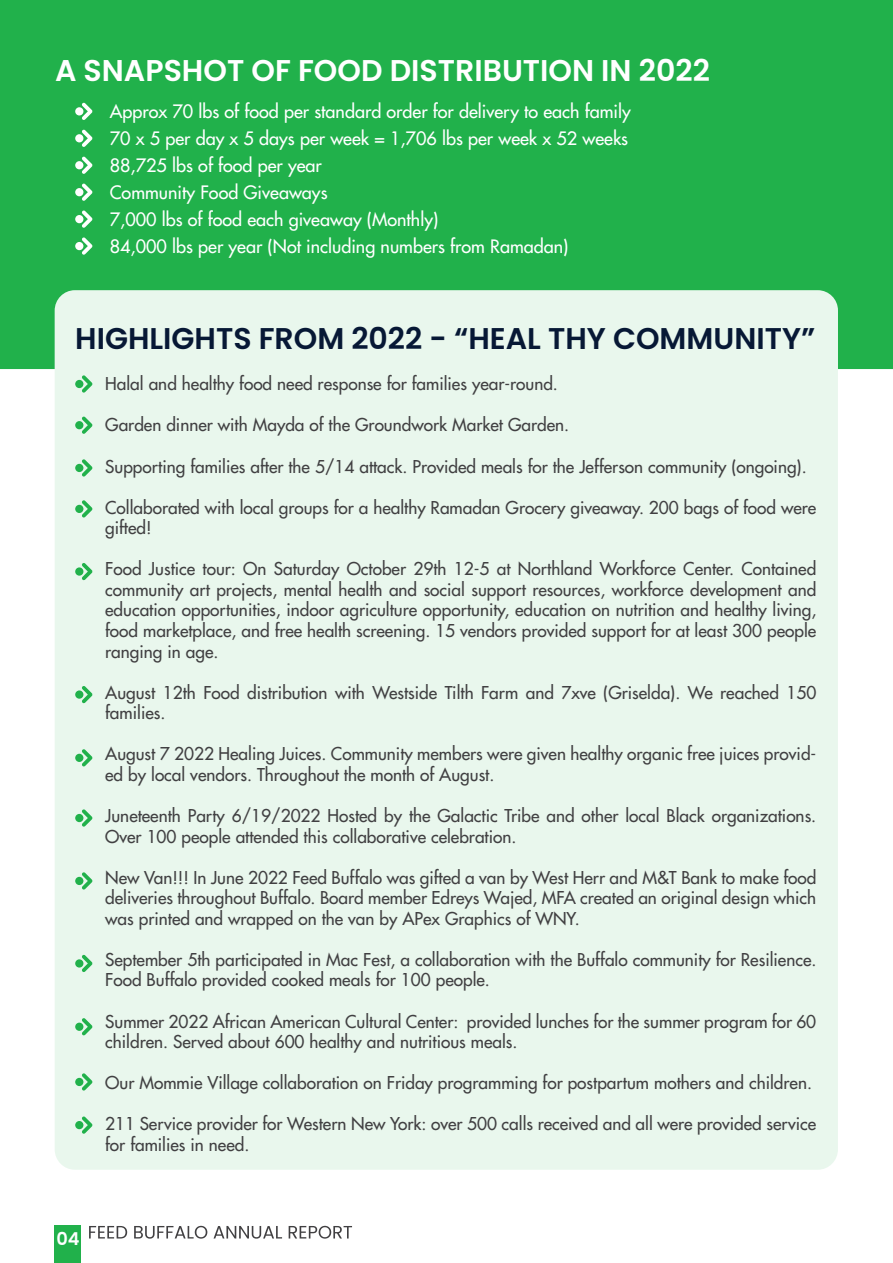
<style>
.page{position:relative;width:893px;height:1263px;background:#fff}
.page>*{position:absolute;margin:0;border:0;box-sizing:border-box;transform-origin:0 0}
.t1{font:600 30px "Poppins";color:#071835}
.t2{font:600 30px "Poppins";color:#fff}
.t3{font:18px/27px "Futura";color:#fff}
.t4{font:600 17.7px "Poppins";color:#fff}
.t5{font:17.25px/20.5px "Futura";color:#414042}
</style>
<div class="page">
<div style="left:55px;top:290px;width:783px;height:880px;background:#e9f7ed;border-radius:20px"></div>
<svg style="left:0;top:0;width:893px;height:369px;fill:#21b14b"></svg>
<svg style="left:82px;top:102px;width:11px;height:18px"></svg>
<div style="left:75px;top:107px;width:8px;height:8px;background:#fff;border-radius:50%"></div>
<svg style="left:82px;top:129px;width:11px;height:18px"></svg>
<div style="left:75px;top:134px;width:8px;height:8px;background:#fff;border-radius:50%"></div>
<svg style="left:82px;top:156px;width:11px;height:18px"></svg>
<div style="left:75px;top:161px;width:8px;height:8px;background:#fff;border-radius:50%"></div>
<svg style="left:82px;top:183px;width:11px;height:18px"></svg>
<div style="left:75px;top:188px;width:8px;height:8px;background:#fff;border-radius:50%"></div>
<svg style="left:82px;top:210px;width:11px;height:18px"></svg>
<div style="left:75px;top:215px;width:8px;height:8px;background:#fff;border-radius:50%"></div>
<svg style="left:82px;top:237px;width:11px;height:18px"></svg>
<div style="left:75px;top:242px;width:8px;height:8px;background:#fff;border-radius:50%"></div>
<svg style="left:82px;top:375px;width:11px;height:18px"></svg>
<div style="left:75px;top:380px;width:8px;height:8px;background:#21b14b;border-radius:50%"></div>
<svg style="left:82px;top:416px;width:11px;height:18px"></svg>
<div style="left:75px;top:421px;width:8px;height:8px;background:#21b14b;border-radius:50%"></div>
<svg style="left:82px;top:459px;width:11px;height:18px"></svg>
<div style="left:75px;top:464px;width:8px;height:8px;background:#21b14b;border-radius:50%"></div>
<svg style="left:82px;top:500px;width:11px;height:18px"></svg>
<div style="left:75px;top:505px;width:8px;height:8px;background:#21b14b;border-radius:50%"></div>
<svg style="left:82px;top:563px;width:11px;height:17px"></svg>
<div style="left:75px;top:567px;width:8px;height:9px;background:#21b14b;border-radius:50%"></div>
<svg style="left:82px;top:686px;width:11px;height:17px"></svg>
<div style="left:75px;top:690px;width:8px;height:9px;background:#21b14b;border-radius:50%"></div>
<svg style="left:82px;top:749px;width:11px;height:18px"></svg>
<div style="left:75px;top:754px;width:8px;height:8px;background:#21b14b;border-radius:50%"></div>
<svg style="left:82px;top:809px;width:11px;height:18px"></svg>
<div style="left:75px;top:814px;width:8px;height:8px;background:#21b14b;border-radius:50%"></div>
<svg style="left:82px;top:872px;width:11px;height:18px"></svg>
<div style="left:75px;top:877px;width:8px;height:8px;background:#21b14b;border-radius:50%"></div>
<svg style="left:82px;top:954px;width:11px;height:18px"></svg>
<div style="left:75px;top:959px;width:8px;height:8px;background:#21b14b;border-radius:50%"></div>
<svg style="left:82px;top:1018px;width:11px;height:17px"></svg>
<div style="left:75px;top:1023px;width:8px;height:8px;background:#21b14b;border-radius:50%"></div>
<svg style="left:82px;top:1073px;width:11px;height:18px"></svg>
<div style="left:75px;top:1078px;width:8px;height:8px;background:#21b14b;border-radius:50%"></div>
<svg style="left:82px;top:1116px;width:11px;height:18px"></svg>
<div style="left:75px;top:1121px;width:8px;height:8px;background:#21b14b;border-radius:50%"></div>
<svg style="left:89px;top:1226px;width:38px;height:12px"></svg>
<svg style="left:134px;top:1226px;width:73px;height:12px"></svg>
<svg style="left:214px;top:1226px;width:68px;height:12px"></svg>
<svg style="left:289px;top:1226px;width:63px;height:12px"></svg>
<div style="left:55px;top:1226px;width:26px;height:37px;background:#21b14b"></div>
<h1 class="t2" style="left:55px;top:54px;width:656px">A SNAPSHOT OF FOOD DISTRIBUTION IN 2022</h1>
<p class="t3" style="left:110px;top:98px;width:523px">Approx 70 lbs of food per standard order for delivery to each family 70 x 5 per day x 5 days per week = 1,706 lbs per week x 52 weeks 88,725 lbs of food per year<br>Community Food Giveaways<br>7,000 lbs of food each giveaway (Monthly)<br>84,000 lbs per year (Not including numbers from Ramadan)</p>
<h1 class="t1" style="left:75px;top:321px;width:742px">HIGHLIGHTS FROM 2022 - “HEAL THY COMMUNITY”</h1>
<p class="t5" style="left:105px;top:374px;width:454px">Halal and healthy food need response for families year-round.</p>
<p class="t5" style="left:105px;top:415px;width:465px">Garden dinner with Mayda of the Groundwork Market Garden.</p>
<p class="t5" style="left:105px;top:456px;width:703px">Supporting families after the 5/14 attack. Provided meals for the Jefferson community (ongoing).</p>
<p class="t5" style="left:105px;top:497px;width:712px">Collaborated with local groups for a healthy Ramadan Grocery giveaway. 200 bags of food were gifted!</p>
<p class="t5" style="left:105px;top:559px;width:713px;text-align:justify">Food Justice tour: On Saturday October 29th 12-5 at Northland Workforce Center. Contained community art projects, mental health and social support resources, workforce development and education opportunities, indoor agriculture opportunity, education on nutrition and healthy living, food marketplace, and free health screening. 15 vendors provided support for at least 300 people ranging in age.</p>
<p class="t5" style="left:105px;top:682px;width:713px">August 12th Food distribution with Westside Tilth Farm and 7xve (Griselda). We reached 150 families.</p>
<p class="t5" style="left:105px;top:744px;width:713px">August 7 2022 Healing Juices. Community members were given healthy organic free juices provid&shy;ed by local vendors. Throughout the month of August.</p>
<p class="t5" style="left:105px;top:805px;width:712px">Juneteenth Party 6/19/2022 Hosted by the Galactic Tribe and other local Black organizations.<br>Over 100 people attended this collaborative celebration.</p>
<p class="t5" style="left:105px;top:867px;width:713px;text-align:justify">New Van!!! In June 2022 Feed Buffalo was gifted a van by West Herr and M&amp;T Bank to make food deliveries throughout Buffalo. Board member Edreys Wajed, MFA created an original design which was printed and wrapped on the van by APex Graphics of WNY.</p>
<p class="t5" style="left:105px;top:949px;width:713px">September 5th participated in Mac Fest, a collaboration with the Buffalo community for Resilience.<br>Food Buffalo provided cooked meals for 100 people.</p>
<p class="t5" style="left:105px;top:1011px;width:712px">Summer 2022 African American Cultural Center: provided lunches for the summer program for 60 children. Served about 600 healthy and nutritious meals.</p>
<p class="t5" style="left:105px;top:1072px;width:708px">Our Mommie Village collaboration on Friday programming for postpartum mothers and children.</p>
<p class="t5" style="left:105px;top:1114px;width:713px">211 Service provider for Western New York: over 500 calls received and all were provided service for families in need.</p>
<p class="t4" style="left:56px;top:1228px;width:25px">04</p>
</div>
